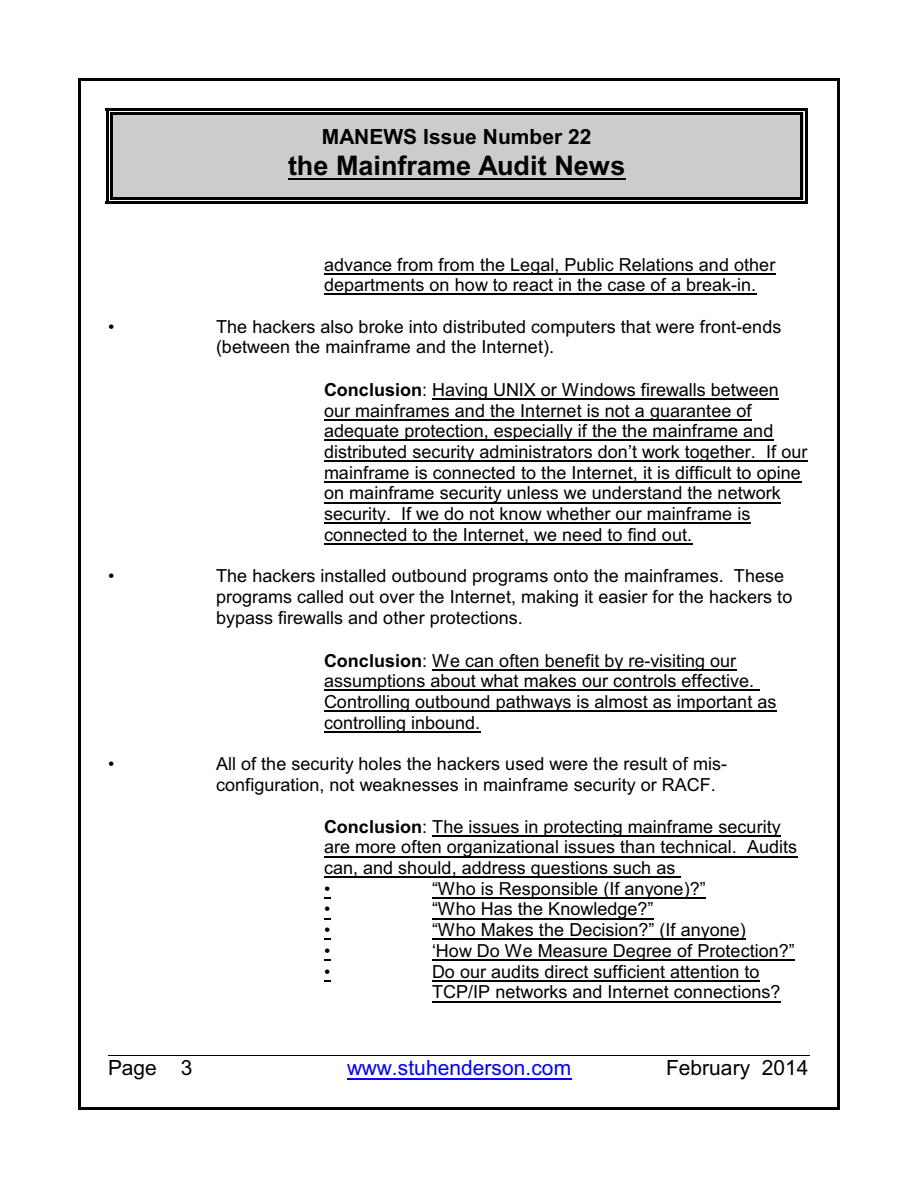
<style>
.page{position:relative;width:918px;height:1188px;background:#fff}
.page>*{position:absolute;margin:0;border:0;box-sizing:border-box;transform-origin:0 0}
.t1{font:700 27px "Arial";color:#000}
.t2{font:21px "Arial";color:#00f}
.t3{font:700 21px "Arial";color:#000}
.t4{font:21px "Arial";color:#000}
.t5{font:18px/20.7px "Arial";color:#000}
.s1{font-weight:700}
</style>
<div class="page">
<hr style="left:78px;top:78px;width:3px;height:1032px;background:#000">
<hr style="left:837px;top:78px;width:3px;height:1032px;background:#000">
<hr style="left:78px;top:78px;width:762px;height:3px;background:#000">
<hr style="left:78px;top:1107px;width:762px;height:3px;background:#000">
<div style="left:110px;top:112px;width:693px;height:87px;background:#ccc"></div>
<hr style="left:288px;top:178px;width:338px;height:2px;background:#000">
<hr style="left:110px;top:112px;width:3px;height:87px;background:#000">
<hr style="left:800px;top:112px;width:3px;height:87px;background:#000">
<hr style="left:110px;top:112px;width:693px;height:3px;background:#000">
<hr style="left:110px;top:197px;width:693px;height:2px;background:#000">
<hr style="left:106px;top:108px;width:2px;height:96px;background:#000">
<hr style="left:805px;top:108px;width:2px;height:96px;background:#000">
<hr style="left:106px;top:108px;width:701px;height:3px;background:#000">
<hr style="left:106px;top:201px;width:701px;height:3px;background:#000">
<hr style="left:324px;top:273px;width:451px;height:1px;background:#000">
<hr style="left:324px;top:294px;width:432px;height:1px;background:#000">
<hr style="left:432px;top:399px;width:347px;height:1px;background:#000">
<hr style="left:324px;top:419px;width:428px;height:1px;background:#000">
<hr style="left:324px;top:440px;width:450px;height:1px;background:#000">
<hr style="left:324px;top:461px;width:484px;height:1px;background:#000">
<hr style="left:324px;top:481px;width:477px;height:1px;background:#000">
<hr style="left:324px;top:502px;width:457px;height:1px;background:#000">
<hr style="left:324px;top:523px;width:427px;height:1px;background:#000">
<hr style="left:324px;top:543px;width:368px;height:1px;background:#000">
<hr style="left:432px;top:669px;width:304px;height:1px;background:#000">
<hr style="left:324px;top:690px;width:435px;height:1px;background:#000">
<hr style="left:324px;top:711px;width:453px;height:1px;background:#000">
<hr style="left:324px;top:731px;width:157px;height:1px;background:#000">
<hr style="left:432px;top:835px;width:349px;height:1px;background:#000">
<hr style="left:324px;top:856px;width:473px;height:1px;background:#000">
<hr style="left:324px;top:877px;width:357px;height:1px;background:#000">
<svg style="left:324px;top:897px;width:6px;height:2px"></svg>
<hr style="left:432px;top:897px;width:274px;height:2px;background:#000">
<hr style="left:432px;top:918px;width:221px;height:1px;background:#000">
<hr style="left:432px;top:939px;width:314px;height:1px;background:#000">
<hr style="left:432px;top:960px;width:363px;height:1px;background:#000">
<hr style="left:432px;top:980px;width:328px;height:1px;background:#000">
<hr style="left:432px;top:1001px;width:349px;height:1px;background:#000">
<hr style="left:347px;top:1078px;width:224px;height:1px;background:#00f">
<hr style="left:108px;top:1055px;width:702px;height:1px;background:#000">
<p class="t3" style="left:322px;top:129px;width:271px">MANEWS Issue Number 22</p>
<h1 class="t1" style="left:288px;top:155px;width:339px">the Mainframe Audit News</h1>
<p class="t5" style="left:324px;top:256px;width:453px">advance from from the Legal, Public Relations and other departments on how to react in the case of a break-in.</p>
<p class="t5" style="left:108px;top:318px;width:8px">•</p>
<p class="t5" style="left:216px;top:318px;width:567px">The hackers also broke into distributed computers that were front-ends (between the mainframe and the Internet).</p>
<p class="t5" style="left:324px;top:381px;width:485px"><span class="s1">Conclusion</span>: Having UNIX or Windows firewalls between our mainframes and the Internet is not a guarantee of adequate protection, especially if the the mainframe and distributed security administrators don’t work together. If our mainframe is connected to the Internet, it is difficult to opine on mainframe security unless we understand the network security. If we do not know whether our mainframe is connected to the Internet, we need to find out.</p>
<p class="t5" style="left:108px;top:567px;width:8px">•</p>
<p class="t5" style="left:216px;top:567px;width:578px">The hackers installed outbound programs onto the mainframes. These programs called out over the Internet, making it easier for the hackers to bypass firewalls and other protections.</p>
<p class="t5" style="left:324px;top:652px;width:454px"><span class="s1">Conclusion</span>: We can often benefit by re-visiting our assumptions about what makes our controls effective.<br>Controlling outbound pathways is almost as important as controlling inbound.</p>
<p class="t5" style="left:108px;top:755px;width:8px">•</p>
<p class="t5" style="left:216px;top:755px;width:513px">All of the security holes the hackers used were the result of mis&shy;configuration, not weaknesses in mainframe security or RACF.</p>
<p class="t5" style="left:324px;top:818px;width:475px"><span class="s1">Conclusion</span>: The issues in protecting mainframe security are more often organizational issues than technical. Audits can, and should, address questions such as<br>•</p>
<p class="t5" style="left:432px;top:880px;width:275px">“Who is Responsible (If anyone)?”</p>
<p class="t5" style="left:324px;top:900px;width:8px">•</p>
<p class="t5" style="left:432px;top:900px;width:223px">“Who Has the Knowledge?”</p>
<p class="t5" style="left:324px;top:921px;width:8px">•</p>
<p class="t5" style="left:432px;top:921px;width:315px">“Who Makes the Decision?” (If anyone)</p>
<p class="t5" style="left:324px;top:942px;width:8px">•</p>
<p class="t5" style="left:432px;top:942px;width:364px">‘How Do We Measure Degree of Protection?”</p>
<p class="t5" style="left:324px;top:963px;width:8px">•</p>
<p class="t5" style="left:432px;top:963px;width:350px">Do our audits direct sufficient attention to<br>TCP/IP networks and Internet connections?</p>
<p class="t4" style="left:108px;top:1060px;width:86px">Page 3</p>
<p class="t2" style="left:347px;top:1060px;width:226px">www.stuhenderson.com</p>
<p class="t4" style="left:666px;top:1060px;width:144px">February 2014</p>
</div>
